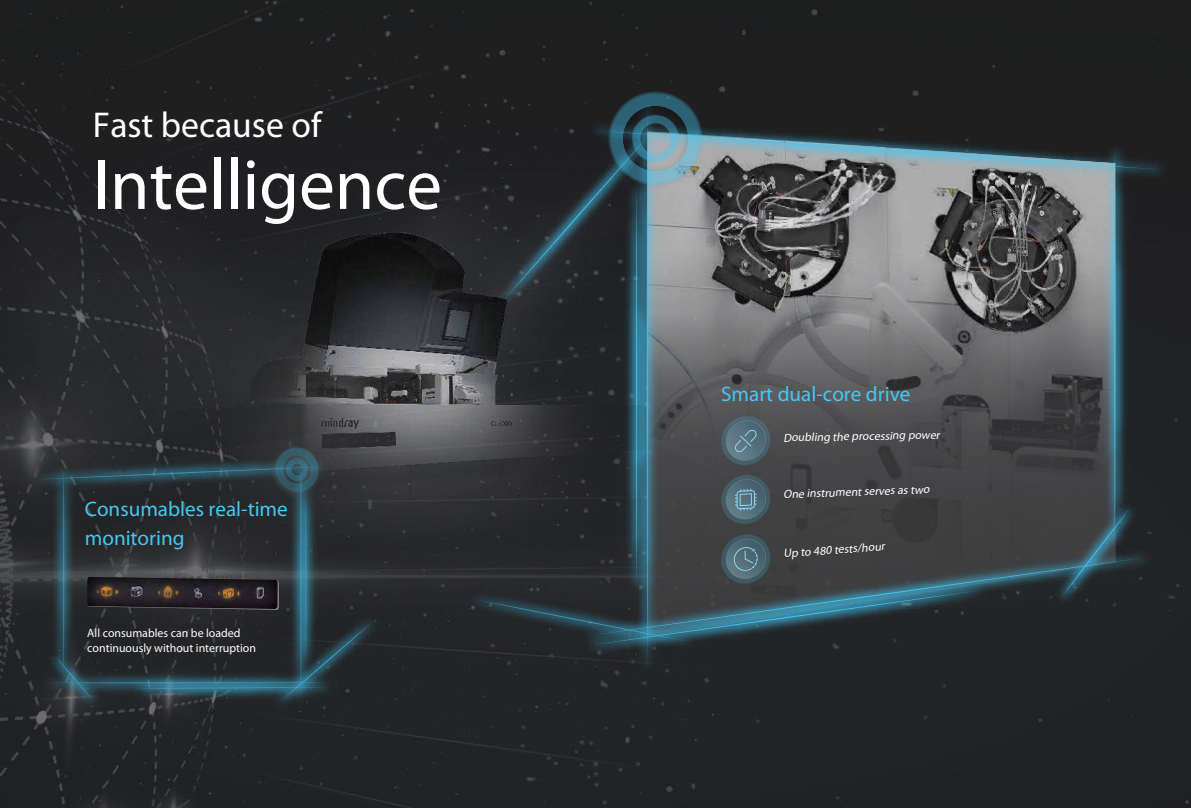
<style>
.page{position:relative;width:1191px;height:808px;background:#1f1f1f}
.page>*{position:absolute;margin:0;border:0;box-sizing:border-box;transform-origin:0 0}
.t1{font:72px "Myriad Pro";color:#fff}
.t2{font:36px "Myriad Pro";color:#fff}
.t3{font:21px/28.7px "Myriad Pro";color:#44c8f5}
.t4{font:12px/14.4px "Myriad Pro";color:#fff}
.t5{font:italic 11.8px "Myriad Pro";color:#fff}
</style>
<div class="page">
<div style="left:939px;top:70px;width:252px;height:633px;background:#202124"></div>
<svg style="left:939px;top:107px;width:222px;height:560px;background:#414649"></svg>
<img style="left:0;top:65px;width:939px;height:743px">
<img style="left:239px;top:413px;width:115px;height:5px">
<img style="left:2px;top:418px;width:362px;height:319px">
<svg style="left:38px;top:447px;width:334px;height:255px;background:#2b353a"></svg>
<img style="left:87px;top:577px;width:191px;height:33px">
<h2 class="t2" style="left:93px;top:105px;width:230px">Fast because of</h2>
<h1 class="t1" style="left:93px;top:145px;width:350px">Intelligence</h1>
<h3 class="t3" style="left:85px;top:495px;width:204px">Consumables real-time monitoring</h3>
<p class="t4" style="left:87px;top:626px;width:170px">All consumables can be loaded continuously without interruption</p>
<h3 class="t3" style="left:721px;top:380px;width:191px">Smart dual-core drive</h3>
<p class="t5" style="left:783px;top:431px;width:158px;rotate:-1deg">Doubling the processing power</p>
<p class="t5" style="left:783px;top:488px;width:148px;rotate:-2deg">One instrument serves as two</p>
<p class="t5" style="left:783px;top:547px;width:103px;rotate:-4deg">Up to 480 tests/hour</p>
</div>
